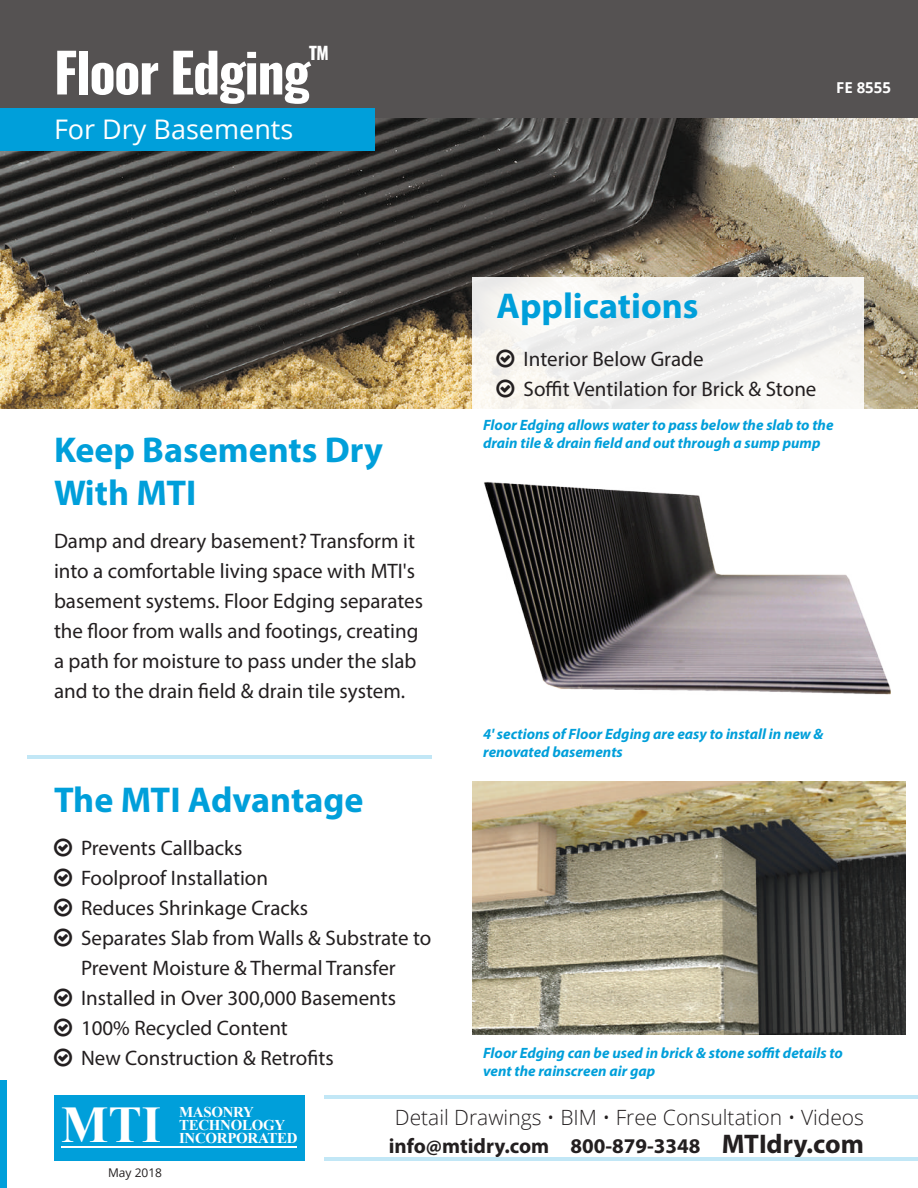
<style>
.page{position:relative;width:918px;height:1188px;background:#fff}
.page>*{position:absolute;margin:0;border:0;box-sizing:border-box;transform-origin:0 0}
.t1{font:700 54px "Oswald";letter-spacing:-.025em;color:#fff}
.t2{font:700 51.45px "Times New Roman";color:#fff}
.t3{font:700 36px/43.2px "Myriad Pro";color:#009fda}
.t4{font:27px "Open Sans";color:#fff}
.t5{font:21px/30px "Myriad Pro";color:#231f20}
.t6{font:300 21px "Open Sans";color:#231f20}
.t7{font:700 21px "Myriad Pro";color:#231f20}
.t8{font:700 17.55px "Oswald";color:#fff}
.t9{font:italic 700 15px/18px "Myriad Pro";color:#009fda}
.t10{font:700 15px/12.9px "Times New Roman";letter-spacing:-.02em;color:#fff}
.t11{font:700 15px "Open Sans";color:#fff}
.t12{font:12px "Open Sans";color:#231f20}
.s1{font-size:27px}
</style>
<div class="page">
<div style="left:0;top:0;width:918px;height:122px;background:#555252"></div>
<div style="left:54px;top:1096px;width:251px;height:65px;background:#009fda"></div>
<hr style="left:61px;top:1147px;width:236px;height:1px;background:#fff">
<hr style="left:324px;top:1096px;width:594px;height:3px;background:#c2e7f6">
<hr style="left:324px;top:1158px;width:594px;height:3px;background:#c2e7f6">
<img style="left:0;top:119px;width:918px;height:290px">
<div style="left:472px;top:278px;width:392px;height:136px;background:#f1f0ee"></div>
<img style="left:472px;top:781px;width:434px;height:254px">
<img style="left:484px;top:482px;width:407px;height:212px">
<hr style="left:27px;top:755px;width:405px;height:3px;background:#c2e7f6">
<div style="left:0;top:108px;width:374px;height:42px;background:#009fda"></div>
<div style="left:0;top:1080px;width:7px;height:108px;background:#009fda"></div>
<svg style="left:498px;top:351px;width:17px;height:11px"></svg>
<svg style="left:497px;top:379px;width:18px;height:18px"></svg>
<h1 class="t1" style="left:54px;top:44px;width:258px">Floor Edging</h1>
<p class="t8" style="left:309px;top:44px;width:21px">TM</p>
<p class="t4" style="left:54px;top:111px;width:241px">For Dry Basements</p>
<p class="t11" style="left:836px;top:77px;width:56px">FE 8555</p>
<h3 class="t3" style="left:54px;top:427px;width:331px">Keep Basements Dry<br>With MTI</h3>
<p class="t5" style="left:54px;top:526px;width:371px">Damp and dreary basement? Transform it into a comfortable living space with MTI's basement systems. Floor Edging separates the floor from walls and footings, creating a path for moisture to pass under the slab and to the drain field &amp; drain tile system.</p>
<h3 class="t3" style="left:54px;top:778px;width:311px">The MTI Advantage</h3>
<p class="t5" style="left:81px;top:833px;width:352px">Prevents Callbacks<br>Foolproof Installation<br>Reduces Shrinkage Cracks<br>Separates Slab from Walls &amp; Substrate to<br>Prevent Moisture &amp; Thermal Transfer<br>Installed in Over 300,000 Basements<br>100% Recycled Content<br>New Construction &amp; Retrofits</p>
<h3 class="t3" style="left:497px;top:283px;width:203px">Applications</h3>
<p class="t5" style="left:524px;top:344px;width:294px">Interior Below Grade<br>Soffit Ventilation for Brick &amp; Stone</p>
<p class="t9" style="left:483px;top:415px;width:352px">Floor Edging allows water to pass below the slab to the drain tile &amp; drain field and out through a sump pump</p>
<p class="t9" style="left:483px;top:725px;width:342px">4' sections of Floor Edging are easy to install in new &amp; renovated basements</p>
<p class="t9" style="left:483px;top:1044px;width:361px">Floor Edging can be used in brick &amp; stone soffit details to vent the rainscreen air gap</p>
<h2 class="t2" style="left:61px;top:1089px;width:101px">MTI</h2>
<p class="t12" style="left:108px;top:1164px;width:56px">May 2018</p>
<p class="t10" style="left:179px;top:1105px;width:108px">MASONRY<br>TECHNOLOGY</p>
<p class="t6" style="left:395px;top:1103px;width:471px">Detail Drawings • BIM • Free Consultation • Videos</p>
<p class="t10" style="left:179px;top:1131px;width:120px">INCORPORATED</p>
<p class="t7" style="left:389px;top:1132px;width:477px">info@mtidry.com 800-879-3348 <span class="s1">MTIdry.com</span></p>
</div>
